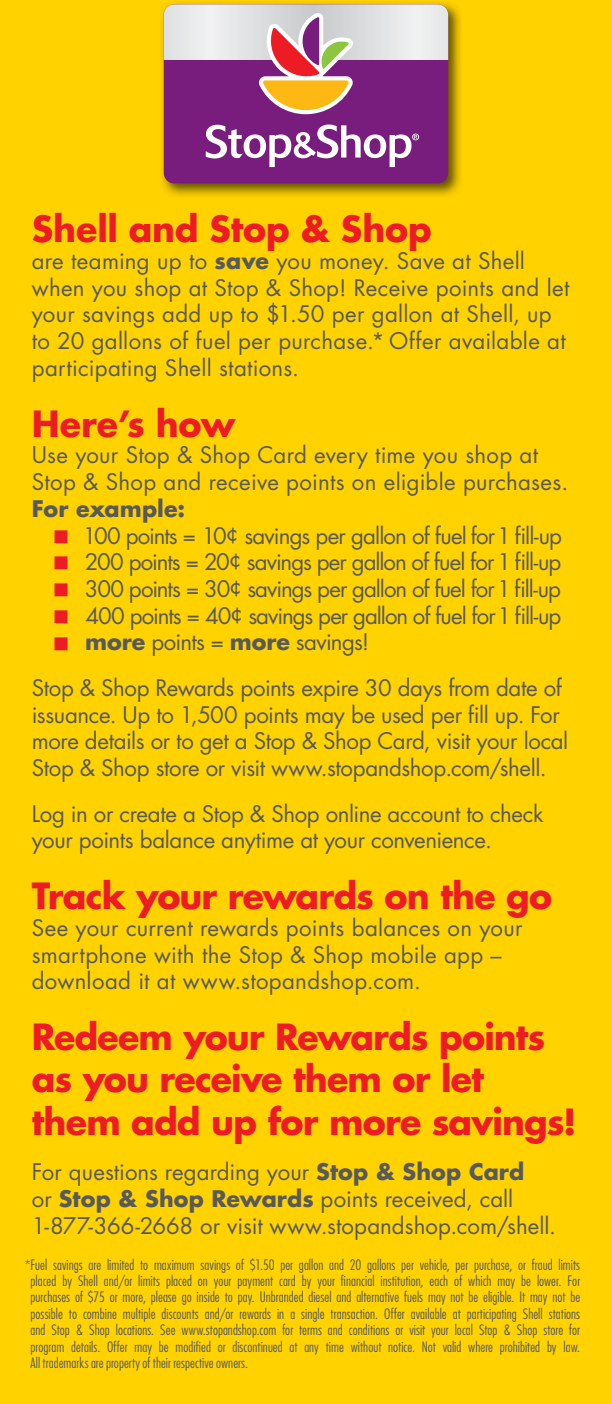
<style>
.page{position:relative;width:612px;height:1404px;background:#ffd200}
.page>*{position:absolute;margin:0;border:0;box-sizing:border-box;transform-origin:0 0}
.t1{font:700 35.2px/42.2px "Futura Std";letter-spacing:-.02em;color:#ed1c24}
.t2{font:700 35.2px "Futura Std";color:#ed1c24}
.t3{font:22.2px/26.8px "Futura Std";letter-spacing:-.005em;color:#58595b}
.t4{font:22.2px "Futura Std";letter-spacing:-.045em;color:#58595b}
.t5{font:22.2px "Futura Std";letter-spacing:-.04em;color:#58595b}
.t6{font:700 22.2px "Futura Std";letter-spacing:.005em;color:#58595b}
.t7{font:300 condensed 14px/16.4px "Futura Std";letter-spacing:.005em;color:#58595b;text-align:justify}
.s1{font-weight:700}
.s2{color:#ed1c24}
</style>
<div class="page">
<img style="left:162px;top:3px;width:299px;height:193px">
<div style="left:164px;top:4px;width:284px;height:179px;background:#781d7e;border-radius:11px"></div>
<svg style="left:164px;top:4px;width:284px;height:110px"></svg>
<svg style="left:206px;top:125px;width:213px;height:42px"></svg>
<h1 class="t2" style="left:32px;top:213px;width:402px">Shell and Stop &amp; Shop</h1>
<p class="t3" style="left:32px;top:249px;width:539px">are teaming up to <span class="s1">save</span> you money. Save at Shell when you shop at Stop &amp; Shop! Receive points and let your savings add up to $1.50 per gallon at Shell, up to 20 gallons of fuel per purchase.* Offer available at participating Shell stations.</p>
<h1 class="t1" style="left:32px;top:405px;width:205px">Here’s how</h1>
<p class="t3" style="left:32px;top:444px;width:538px">Use your Stop &amp; Shop Card every time you shop at<br>Stop &amp; Shop and receive points on eligible purchases.</p>
<p class="t6" style="left:32px;top:498px;width:155px">For example:</p>
<p class="t5" style="left:53px;top:525px;width:511px"><span class="s2">■</span> 100 points = 10¢ savings per gallon of fuel for 1 fill-up</p>
<p class="t4" style="left:53px;top:552px;width:510px"><span class="s2">■</span> 200 points = 20¢ savings per gallon of fuel for 1 fill-up</p>
<p class="t4" style="left:53px;top:579px;width:510px"><span class="s2">■</span> 300 points = 30¢ savings per gallon of fuel for 1 fill-up</p>
<p class="t4" style="left:53px;top:605px;width:510px"><span class="s2">■</span> 400 points = 40¢ savings per gallon of fuel for 1 fill-up</p>
<p class="t3" style="left:32px;top:621px;width:532px;line-height:45.4px;text-indent:21px"><span class="s2">■</span> <span class="s1">more</span> points = <span class="s1">more</span> savings!<br>Stop &amp; Shop Rewards points expire 30 days from date of</p>
<p class="t3" style="left:32px;top:703px;width:538px">issuance. Up to 1,500 points may be used per fill up. For more details or to get a Stop &amp; Shop Card, visit your local<br>Stop &amp; Shop store or visit www.stopandshop.com/shell.</p>
<p class="t3" style="left:32px;top:802px;width:513px">Log in or create a Stop &amp; Shop online account to check your points balance anytime at your convenience.</p>
<h1 class="t1" style="left:32px;top:877px;width:522px">Track your rewards on the go</h1>
<p class="t3" style="left:32px;top:916px;width:492px">See your current rewards points balances on your smartphone with the Stop &amp; Shop mobile app – download it at www.stopandshop.com.</p>
<h1 class="t1" style="left:32px;top:1018px;width:546px">Redeem your Rewards points as you receive them or let them add up for more savings!</h1>
<p class="t3" style="left:32px;top:1160px;width:526px">For questions regarding your <span class="s1">Stop &amp; Shop Card<br></span>or <span class="s1">Stop &amp; Shop Rewards</span> points received, call<br>1-877-366-2668 or visit www.stopandshop.com/shell.</p>
<p class="t7" style="left:31px;top:1257px;width:551px;text-indent:-6px">* Fuel savings are limited to maximum savings of $1.50 per gallon and 20 gallons per vehicle, per purchase, or fraud limits placed by Shell and/or limits placed on your payment card by your financial institution, each of which may be lower. For purchases of $75 or more, please go inside to pay. Unbranded diesel and alternative fuels may not be eligible. It may not be possible to combine multiple discounts and/or rewards in a single transaction. Offer available at participating Shell stations and Stop &amp; Shop locations. See www.stopandshop.com for terms and conditions or visit your local Stop &amp; Shop store for program details. Offer may be modified or discontinued at any time without notice. Not valid where prohibited by law.<br>All trademarks are property of their respective owners.</p>
</div>
